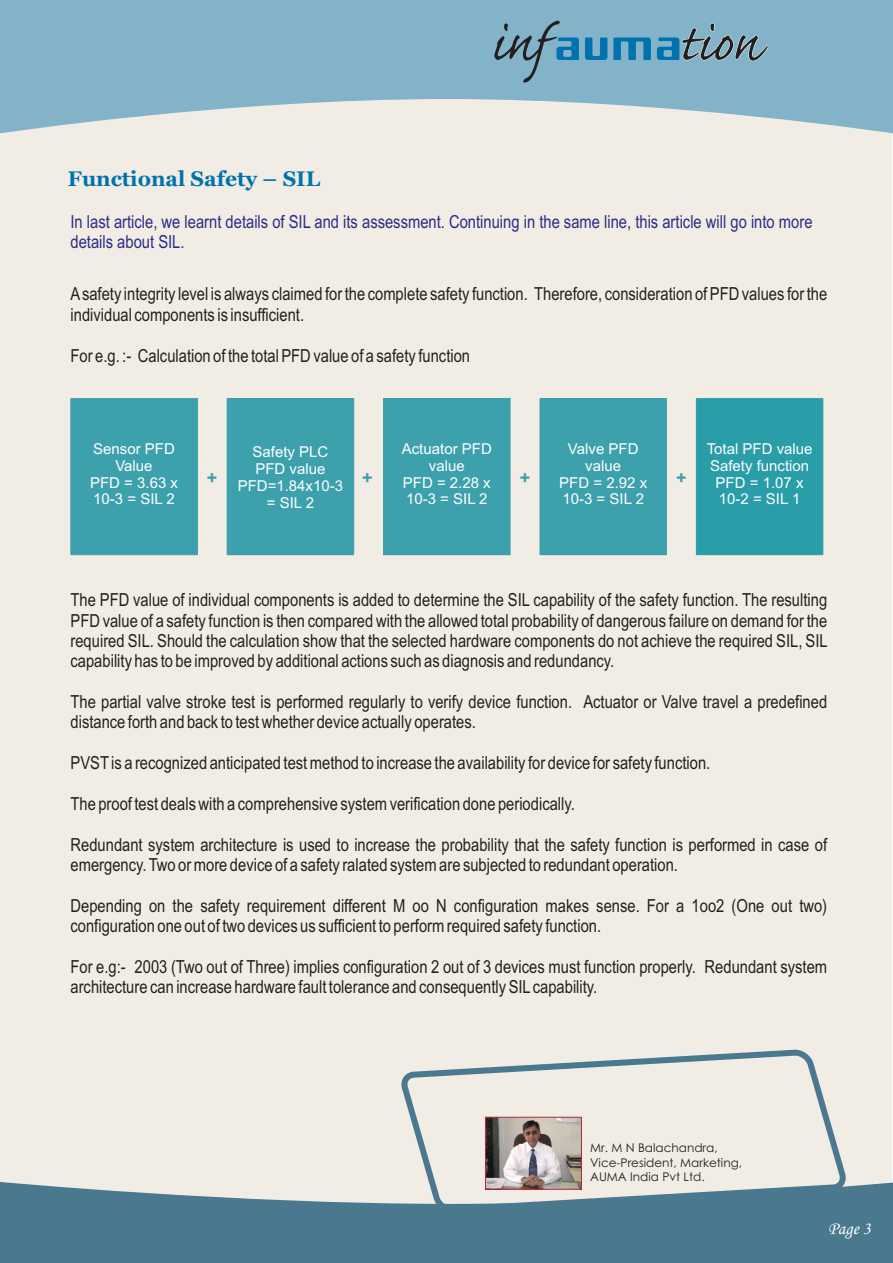
<style>
.page{position:relative;width:893px;height:1263px;background:#fff}
.page>*{position:absolute;margin:0;border:0;box-sizing:border-box;transform-origin:0 0}
.t1{font:700 21px "Georgia";color:#0073ae}
.t2{font:18px/20.4px "Arial Narrow";color:#231f20}
.t3{font:18px/20.4px "Arial Narrow";color:#2b2b88}
.t4{font:18px "Monotype Corsiva";color:#fff}
.t5{font:700 18px "Arial";color:#3ca1ac}
.t6{font:15px/16.8px "Arial";color:#fff;text-align:center}
.t7{font:12px/14.2px "Century Gothic";color:#231f20}
</style>
<div class="page">
<div style="left:0;top:133px;width:892px;height:1049px;background:#f2ede4"></div>
<svg style="left:401px;top:1050px;width:445px;height:132px;background:#e5e4dd"></svg>
<svg style="left:0;top:0;width:893px;height:133px;background:#97bdcd"></svg>
<svg style="left:0;top:1182px;width:893px;height:81px;background:#63899b"></svg>
<svg style="left:585px;top:37px;width:22px;height:23px"></svg>
<svg style="left:613px;top:37px;width:38px;height:23px"></svg>
<svg style="left:494px;top:21px;width:85px;height:62px;background:#6e9cb1"></svg>
<svg style="left:657px;top:23px;width:111px;height:38px;background:#6d97ab"></svg>
<div style="left:71px;top:398px;width:126px;height:157px;background:#3ca1ac"></div>
<div style="left:227px;top:398px;width:127px;height:157px;background:#3ca1ac"></div>
<div style="left:384px;top:398px;width:126px;height:157px;background:#3ca1ac"></div>
<div style="left:540px;top:398px;width:126px;height:157px;background:#3ca1ac"></div>
<div style="left:696px;top:398px;width:127px;height:157px;background:#299ea8"></div>
<hr style="left:71px;top:398px;width:1px;height:157px;background:#47a5af">
<hr style="left:197px;top:398px;width:1px;height:157px;background:#47a5af">
<hr style="left:383px;top:398px;width:1px;height:157px;background:#3ca1ac">
<hr style="left:510px;top:398px;width:1px;height:157px;background:#3ca1ac">
<hr style="left:666px;top:398px;width:1px;height:157px;background:#3ca1ac">
<hr style="left:696px;top:398px;width:1px;height:157px;background:#3ca1ac">
<hr style="left:823px;top:398px;width:1px;height:157px;background:#3ca1ac">
<hr style="left:71px;top:554px;width:126px;height:1px;background:#47a5af">
<hr style="left:696px;top:554px;width:127px;height:1px;background:#3ca1ac">
<hr style="left:71px;top:398px;width:126px;height:1px;background:#47a5af">
<hr style="left:696px;top:398px;width:127px;height:1px;background:#3ca1ac">
<img style="left:487px;top:1119px;width:93px;height:68px">
<div style="left:485px;top:1117px;width:97px;height:72px;border:1px solid #b82841"></div>
<p class="t1" style="left:68px;top:170px;width:254px">Functional Safety – SIL</p>
<p class="t3" style="left:71px;top:213px;width:743px">In last article, we learnt details of SIL and its assessment. Continuing in the same line, this article will go into more details about SIL.</p>
<p class="t2" style="left:71px;top:286px;width:758px">Asafety integrity level is always claimed for the complete safety function. Therefore, consideration of PFD values for the individual components is insufficient.</p>
<p class="t2" style="left:71px;top:347px;width:401px">For e.g. :- Calculation of the total PFD value of a safety function</p>
<p class="t6" style="left:90px;top:442px;width:89px">Sensor PFD<br>Value<br>PFD = 3.63 x<br>10-3 = SIL 2</p>
<p class="t5" style="left:207px;top:470px;width:12px">+</p>
<p class="t6" style="left:238px;top:445px;width:107px">Safety PLC<br>PFD value<br>PFD=1.84x10-3 = SIL 2</p>
<p class="t5" style="left:362px;top:470px;width:12px">+</p>
<p class="t6" style="left:402px;top:442px;width:92px">Actuator PFD value<br>PFD = 2.28 x<br>10-3 = SIL 2</p>
<p class="t5" style="left:520px;top:470px;width:12px">+</p>
<p class="t6" style="left:559px;top:442px;width:89px">Valve PFD value<br>PFD = 2.92 x<br>10-3 = SIL 2</p>
<p class="t5" style="left:676px;top:470px;width:12px">+</p>
<p class="t6" style="left:707px;top:442px;width:107px">Total PFD value<br>Safety function<br>PFD = 1.07 x<br>10-2 = SIL 1</p>
<p class="t2" style="left:71px;top:591px;width:759px;text-align:justify">The PFD value of individual components is added to determine the SIL capability of the safety function. The resulting PFD value of a safety function is then compared with the allowed total probability of dangerous failure on demand for the required SIL. Should the calculation show that the selected hardware components do not achieve the required SIL, SIL capability has to be improved by additional actions such as diagnosis and redundancy.</p>
<p class="t2" style="left:71px;top:693px;width:758px">The partial valve stroke test is performed regularly to verify device function. Actuator or Valve travel a predefined distance forth and back to test whether device actually operates.</p>
<p class="t2" style="left:71px;top:754px;width:641px">PVSTis a recognized anticipated test method to increase the availability for device for safety function.</p>
<p class="t2" style="left:71px;top:795px;width:506px">The proof test deals with a comprehensive system verification done periodically.</p>
<p class="t2" style="left:71px;top:836px;width:758px">Redundant system architecture is used to increase the probability that the safety function is performed in case of emergency. Two or more device of a safety ralated system are subjected to redundant operation.</p>
<p class="t2" style="left:70px;top:897px;width:758px">Depending on the safety requirement different M oo N configuration makes sense. For a 1oo2 (One out two) configuration one out of two devices us sufficient to perform required safety function.</p>
<p class="t2" style="left:70px;top:958px;width:758px">For e.g:- 2003 (Two out of Three) implies configuration 2 out of 3 devices must function properly. Redundant system architecture can increase hardware fault tolerance and consequently SILcapability.</p>
<p class="t7" style="left:590px;top:1142px;width:153px">Mr. M N Balachandra,<br>Vice-President, Marketing,<br>AUMA India Pvt Ltd.</p>
<p class="t4" style="left:828px;top:1222px;width:44px">Page 3</p>
</div>
